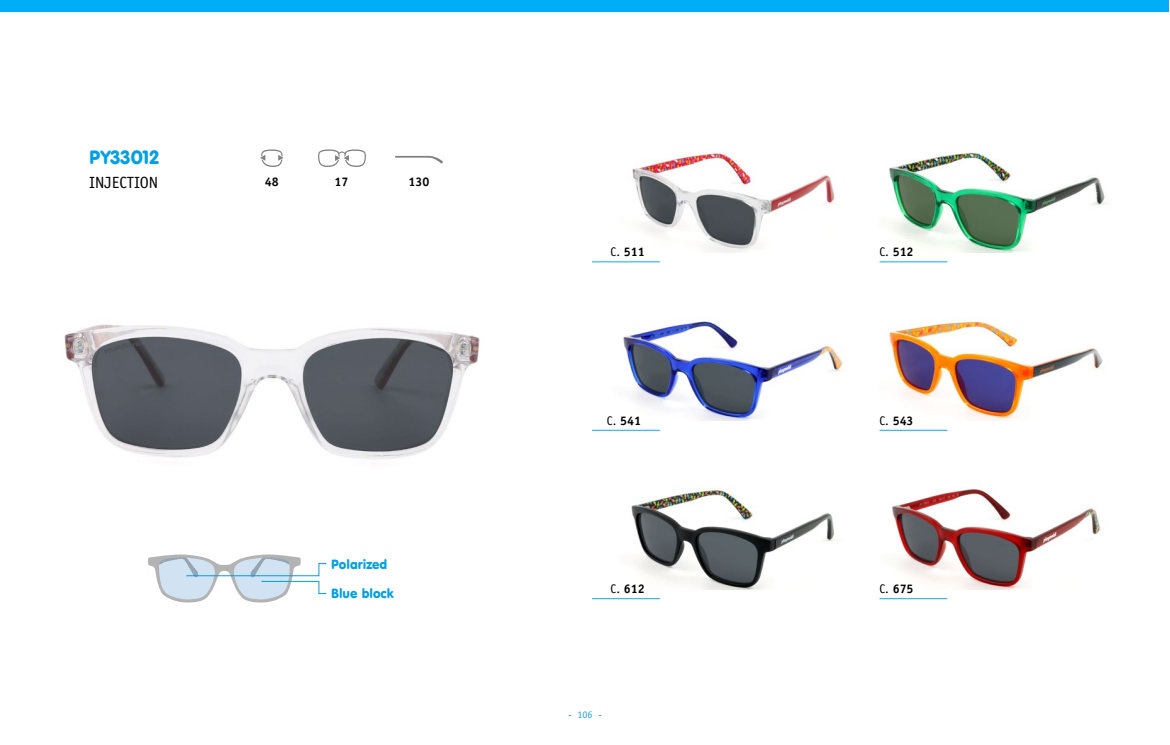
<style>
.page{position:relative;width:1170px;height:745px;background:#fff}
.page>*{position:absolute;margin:0;border:0;box-sizing:border-box;transform-origin:0 0}
.t1{font:18.75px "VAG Rounded BT";color:#009fe3}
.t2{font:16.25px "Officina Sans";color:#020203}
.t3{font:13px "VAG Rounded BT";color:#009fe3}
.t4{font:700 12.5px "Officina Sans";color:#000}
.t5{font:700 12.5px "Officina Sans";color:#020203}
.t6{font:10px "Officina Sans";color:#1d9dd8}
.s1{font-weight:400}
</style>
<div class="page">
<img style="left:64px;top:324px;width:416px;height:136px">
<svg style="left:260px;top:149px;width:23px;height:18px"></svg>
<svg style="left:318px;top:149px;width:48px;height:18px"></svg>
<svg style="left:395px;top:156px;width:48px;height:8px"></svg>
<div style="left:1px;top:0;width:1168px;height:11px;background:#00aef7"></div>
<img style="left:632px;top:153px;width:203px;height:99px">
<img style="left:882px;top:152px;width:226px;height:100px">
<hr style="left:592px;top:261px;width:67px;height:1px;background:#00aef7">
<hr style="left:879px;top:261px;width:68px;height:1px;background:#00aef7">
<img style="left:623px;top:321px;width:221px;height:99px">
<img style="left:631px;top:490px;width:204px;height:99px">
<img style="left:889px;top:321px;width:214px;height:99px">
<img style="left:892px;top:489px;width:209px;height:100px">
<hr style="left:592px;top:429px;width:67px;height:1px;background:#00aef7">
<hr style="left:592px;top:598px;width:67px;height:1px;background:#00aef7">
<hr style="left:879px;top:429px;width:68px;height:1px;background:#00aef7">
<hr style="left:879px;top:598px;width:68px;height:1px;background:#00aef7">
<svg style="left:148px;top:554px;width:178px;height:48px"></svg>
<h1 class="t1" style="left:89px;top:145px;width:72px">PY33012</h1>
<h2 class="t2" style="left:89px;top:173px;width:70px">INJECTION</h2>
<p class="t5" style="left:265px;top:173px;width:15px">48</p>
<p class="t5" style="left:334px;top:173px;width:15px">17</p>
<p class="t5" style="left:408px;top:173px;width:22px">130</p>
<p class="t3" style="left:331px;top:555px;width:58px">Polarized</p>
<p class="t3" style="left:331px;top:585px;width:64px">Blue block</p>
<p class="t4" style="left:610px;top:244px;width:36px"><span class="s1">C.</span> 511</p>
<p class="t4" style="left:879px;top:244px;width:36px"><span class="s1">C.</span> 512</p>
<p class="t4" style="left:607px;top:412px;width:36px"><span class="s1">C.</span> 541</p>
<p class="t4" style="left:610px;top:580px;width:36px"><span class="s1">C.</span> 612</p>
<p class="t6" style="left:568px;top:708px;width:35px">- 106 -</p>
<p class="t4" style="left:879px;top:412px;width:36px"><span class="s1">C.</span> 543</p>
<p class="t4" style="left:879px;top:580px;width:36px"><span class="s1">C.</span> 675</p>
</div>
